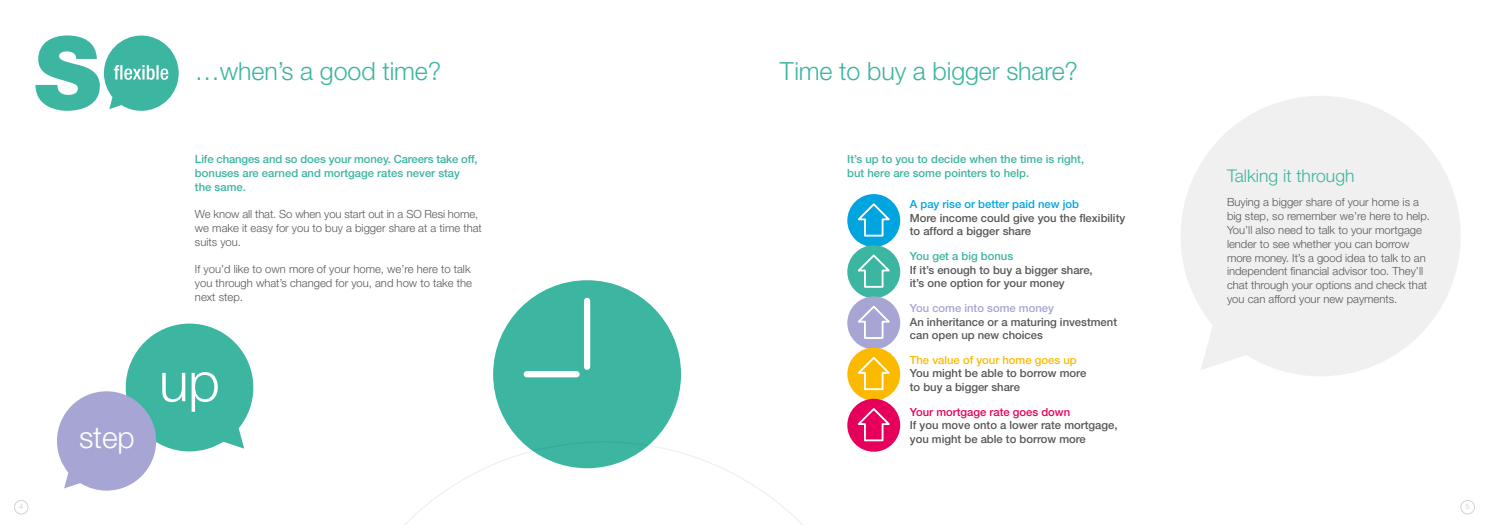
<style>
.page{position:relative;width:1489px;height:525px;background:#fff}
.page>*{position:absolute;margin:0;border:0;box-sizing:border-box;transform-origin:0 0}
.t1{font:300 55px "Helvetica Neue";color:#fff}
.t2{font:300 30px "Helvetica Neue";color:#fff}
.t3{font:300 25px "Helvetica Neue";letter-spacing:-.005em;color:#3cb5a1}
.t4{font:300 17.5px "Helvetica Neue";color:#3cb5a1}
.t5{font:300 11.25px/13.8px "Helvetica Neue";color:#575756}
.t6{font:500 11.25px/13.8px "Helvetica Neue";color:#575756}
.t7{font:500 11.25px/13.8px "Helvetica Neue";color:#3cb5a1}
.t8{font:500 11.25px "Helvetica Neue";color:#00a5df}
.t9{font:500 11.25px "Helvetica Neue";color:#fbba00}
.t10{font:500 11.25px "Helvetica Neue";color:#e6005b}
.t11{font:500 11.25px "Helvetica Neue";color:#a6a5d3}
.t12{font:7.5px "Helvetica Neue";color:#d2d2d2}
</style>
<div class="page">
<div style="left:14px;top:500px;width:14px;height:14px;border:1px solid #d2d2d2;border-radius:50%"></div>
<div style="left:1460px;top:500px;width:14px;height:14px;border:1px solid #d2d2d2;border-radius:50%"></div>
<svg style="left:1181px;top:96px;width:279px;height:280px;fill:#f0f0f0"></svg>
<svg style="left:57px;top:323px;width:196px;height:167px"></svg>
<div style="left:847px;top:194px;width:53px;height:53px;background:#00a5df;border-radius:50%"></div>
<svg style="left:854px;top:201px;width:36px;height:36px"></svg>
<div style="left:847px;top:245px;width:53px;height:53px;background:#3cb5a1;border-radius:50%"></div>
<svg style="left:854px;top:253px;width:36px;height:35px"></svg>
<div style="left:847px;top:296px;width:53px;height:53px;background:#a6a5d3;border-radius:50%"></div>
<svg style="left:854px;top:304px;width:36px;height:35px"></svg>
<div style="left:847px;top:347px;width:53px;height:53px;background:#fbba00;border-radius:50%"></div>
<svg style="left:854px;top:355px;width:36px;height:36px"></svg>
<div style="left:847px;top:398px;width:53px;height:53px;background:#e6005b;border-radius:50%"></div>
<svg style="left:854px;top:406px;width:36px;height:35px"></svg>
<div style="left:493px;top:280px;width:188px;height:188px;background:#3cb5a1;border-radius:50%"></div>
<div style="left:584px;top:301px;width:6px;height:65px;background:#fff"></div>
<div style="left:526px;top:371px;width:50px;height:6px;background:#fff"></div>
<svg style="left:405px;top:441px;width:479px;height:83px"></svg>
<svg style="left:35px;top:35px;width:144px;height:76px"></svg>
<h2 class="t2" style="left:79px;top:418px;width:57px">step</h2>
<h3 class="t3" style="left:195px;top:56px;width:248px">…when’s a good time?</h3>
<h3 class="t3" style="left:780px;top:56px;width:299px">Time to buy a bigger share?</h3>
<p class="t7" style="left:195px;top:152px;width:284px">Life changes and so does your money. Careers take off, bonuses are earned and mortgage rates never stay the same.</p>
<p class="t5" style="left:195px;top:207px;width:288px">We know all that. So when you start out in a SO Resi home, we make it easy for you to buy a bigger share at a time that suits you.</p>
<p class="t5" style="left:195px;top:262px;width:278px">If you’d like to own more of your home, we’re here to talk you through what’s changed for you, and how to take the next step.</p>
<h1 class="t1" style="left:159px;top:348px;width:62px">up</h1>
<p class="t7" style="left:847px;top:152px;width:238px">It’s up to you to decide when the time is right, but here are some pointers to help.</p>
<p class="t8" style="left:909px;top:197px;width:171px">A pay rise or better paid new job</p>
<p class="t6" style="left:909px;top:210px;width:217px">More income could give you the flexibility to afford a bigger share</p>
<p class="t7" style="left:909px;top:249px;width:105px">You get a big bonus</p>
<p class="t6" style="left:909px;top:262px;width:184px">If it’s enough to buy a bigger share, it’s one option for your money</p>
<p class="t11" style="left:909px;top:301px;width:146px">You come into some money</p>
<p class="t6" style="left:909px;top:314px;width:209px">An inheritance or a maturing investment can open up new choices</p>
<p class="t9" style="left:909px;top:353px;width:168px">The value of your home goes up</p>
<p class="t6" style="left:909px;top:366px;width:178px">You might be able to borrow more to buy a bigger share</p>
<p class="t10" style="left:909px;top:404px;width:162px">Your mortgage rate goes down</p>
<p class="t6" style="left:909px;top:418px;width:209px">If you move onto a lower rate mortgage, you might be able to borrow more</p>
<h3 class="t4" style="left:1226px;top:165px;width:129px">Talking it through</h3>
<p class="t5" style="left:1226px;top:195px;width:204px">Buying a bigger share of your home is a big step, so remember we’re here to help.<br>You’ll also need to talk to your mortgage lender to see whether you can borrow more money. It’s a good idea to talk to an independent financial advisor too. They’ll chat through your options and check that you can afford your new payments.</p>
<p class="t12" style="left:19px;top:501px;width:6px">4</p>
<p class="t12" style="left:1465px;top:501px;width:6px">5</p>
</div>
